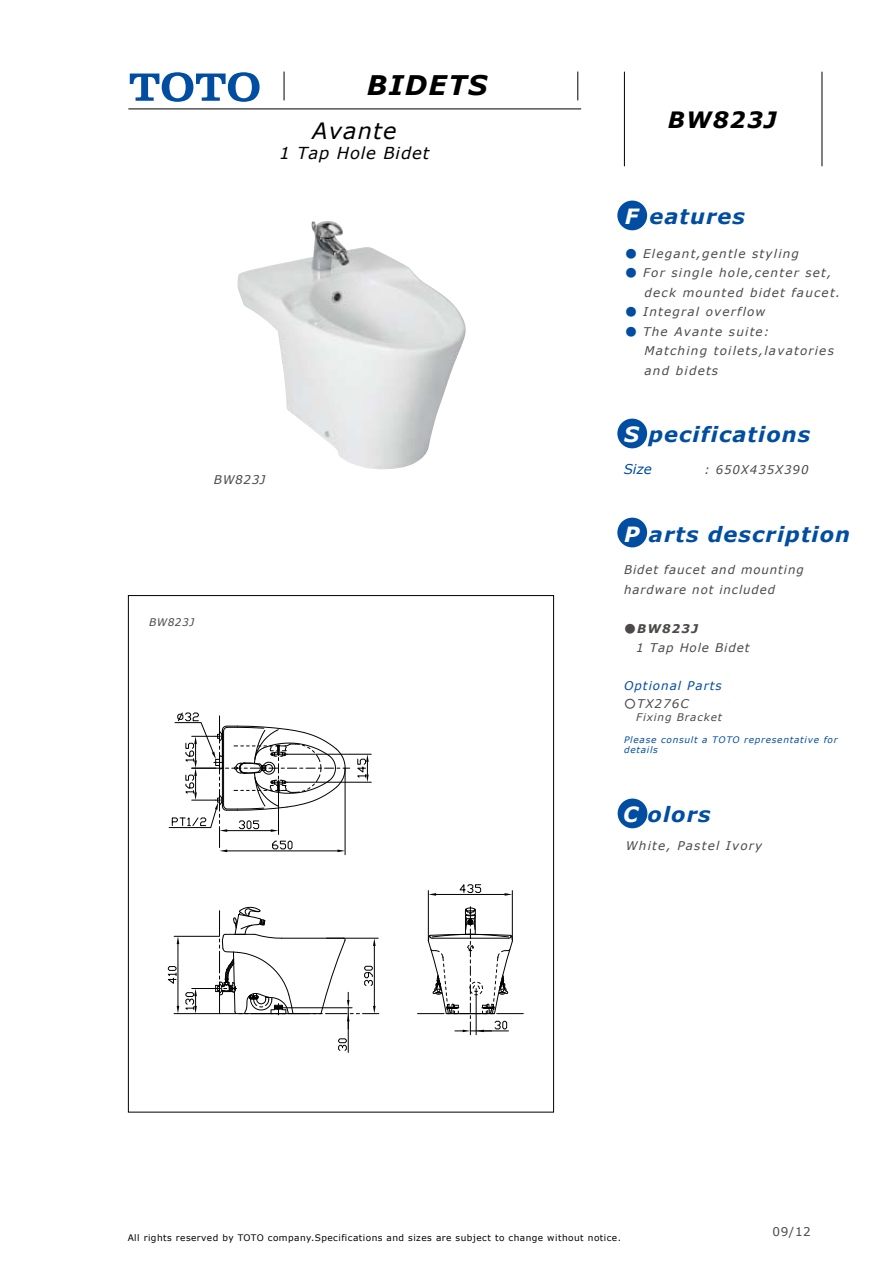
<style>
.page{position:relative;width:893px;height:1263px;background:#fff}
.page>*{position:absolute;margin:0;border:0;box-sizing:border-box;transform-origin:0 0}
.t1{font:italic 700 27px "Verdana";letter-spacing:.05em;color:#000}
.t2{font:italic 22.5px "Verdana";letter-spacing:.05em;color:#000}
.t3{font:italic 700 22.5px "Verdana";letter-spacing:.05em;color:#000}
.t4{font:italic 700 21px "Verdana";letter-spacing:.05em;color:#004da1}
.t5{font:italic 16.5px "Verdana";letter-spacing:.05em;color:#000}
.t6{font:italic 13.5px "Verdana";color:#004da1}
.t7{font:italic 12px/19.5px "Verdana";letter-spacing:.1em;color:#4c4948}
.t8{font:italic 12px/19.5px "Verdana";letter-spacing:.08em;color:#4c4948}
.t9{font:italic 12px/19.5px "Verdana";letter-spacing:.075em;color:#4c4948}
.t10{font:italic 12px "Verdana";letter-spacing:.08em;color:#004da1}
.t11{font:12px "Verdana";color:#4c4948}
.t12{font:italic 10.5px "Verdana";letter-spacing:.08em;color:#4c4948}
.t13{font:9px "Verdana";letter-spacing:.05em;color:#000}
.t14{font:italic 9px/10.8px "Verdana";letter-spacing:.08em;color:#004da1}
.s1{color:#fff}
.s2{font-family:"MS Gothic";font-style:normal;color:#004da1}
.s3{font-family:"MS Gothic";font-style:normal}
.s4{font-weight:700}
</style>
<div class="page">
<hr style="left:428px;top:890px;width:1px;height:51px;background:#000">
<hr style="left:512px;top:890px;width:1px;height:50px;background:#000">
<hr style="left:436px;top:894px;width:69px;height:1px;background:#000">
<svg style="left:428px;top:893px;width:8px;height:3px"></svg>
<svg style="left:505px;top:893px;width:7px;height:3px"></svg>
<svg style="left:459px;top:884px;width:23px;height:9px"></svg>
<hr style="left:169px;top:827px;width:42px;height:1px;background:#000">
<svg style="left:418px;top:907px;width:105px;height:128px"></svg>
<hr style="left:287px;top:782px;width:84px;height:1px;background:#000">
<hr style="left:287px;top:754px;width:84px;height:1px;background:#000">
<hr style="left:345px;top:768px;width:1px;height:87px;background:#000">
<svg style="left:171px;top:712px;width:198px;height:140px"></svg>
<hr style="left:348px;top:1014px;width:1px;height:38px;background:#000">
<svg style="left:338px;top:1038px;width:10px;height:14px"></svg>
<svg style="left:167px;top:907px;width:212px;height:122px"></svg>
<hr style="left:822px;top:72px;width:1px;height:94px;background:#000">
<hr style="left:624px;top:72px;width:1px;height:94px;background:#000">
<hr style="left:128px;top:109px;width:453px;height:1px;background:#000">
<svg style="left:284px;top:72px;width:1px;height:28px"></svg>
<svg style="left:578px;top:72px;width:1px;height:28px"></svg>
<svg style="left:130px;top:72px;width:130px;height:30px"></svg>
<img style="left:237px;top:221px;width:229px;height:248px">
<div style="left:617px;top:518px;width:30px;height:29px;background:#004da1;border-radius:50%"></div>
<div style="left:618px;top:798px;width:29px;height:30px;background:#004da1;border-radius:50%"></div>
<div style="left:617px;top:419px;width:30px;height:29px;background:#004da1;border-radius:50%"></div>
<div style="left:617px;top:201px;width:30px;height:29px;background:#004da1;border-radius:50%"></div>
<h1 class="t1" style="left:367px;top:68px;width:122px">BIDETS</h1>
<h2 class="t2" style="left:312px;top:117px;width:86px">Avante</h2>
<h3 class="t5" style="left:279px;top:142px;width:151px">1 Tap Hole Bidet</h3>
<p class="t7" style="left:214px;top:470px;width:53px">BW823J</p>
<p class="t12" style="left:149px;top:615px;width:47px">BW823J</p>
<h2 class="t3" style="left:668px;top:105px;width:110px">BW823J</h2>
<h3 class="t4" style="left:625px;top:203px;width:122px"><span class="s1">F</span> eatures</h3>
<p class="t7" style="left:625px;top:243px;width:176px"><span class="s2">●</span> Elegant,gentle styling</p>
<p class="t7" style="left:644px;top:263px;width:197px;text-indent:-20px"><span class="s2">●</span> For single hole,center set, deck mounted bidet faucet.</p>
<p class="t7" style="left:625px;top:302px;width:142px"><span class="s2">●</span> Integral overflow</p>
<p class="t7" style="left:644px;top:321px;width:191px;text-indent:-20px"><span class="s2">●</span> The Avante suite:<br>Matching toilets,lavatories and bidets</p>
<h3 class="t4" style="left:624px;top:421px;width:187px"><span class="s1">S</span> pecifications</h3>
<p class="t6" style="left:624px;top:461px;width:30px">Size</p>
<p class="t8" style="left:704px;top:459px;width:106px">: 650X435X390</p>
<h3 class="t4" style="left:624px;top:521px;width:227px"><span class="s1">P</span> arts description</h3>
<p class="t8" style="left:624px;top:559px;width:181px">Bidet faucet and mounting hardware not included</p>
<p class="t9" style="left:636px;top:618px;width:115px;text-indent:-12px"><span class="s3">●</span><span class="s4">BW823J<br></span>1 Tap Hole Bidet</p>
<p class="t10" style="left:624px;top:677px;width:99px">Optional Parts</p>
<p class="t7" style="left:624px;top:693px;width:66px"><span class="s3">○</span>TX276C</p>
<p class="t12" style="left:636px;top:710px;width:87px">Fixing Bracket</p>
<p class="t14" style="left:624px;top:734px;width:215px">Please consult a TOTO representative for details</p>
<h3 class="t4" style="left:623px;top:801px;width:89px"><span class="s1">C</span> olors</h3>
<p class="t7" style="left:626px;top:835px;width:138px">White, Pastel Ivory</p>
<p class="t13" style="left:128px;top:1231px;width:495px">All rights reserved by TOTO company.Specifications and sizes are subject to change without notice.</p>
<p class="t11" style="left:772px;top:1224px;width:40px">09/12</p>
</div>
